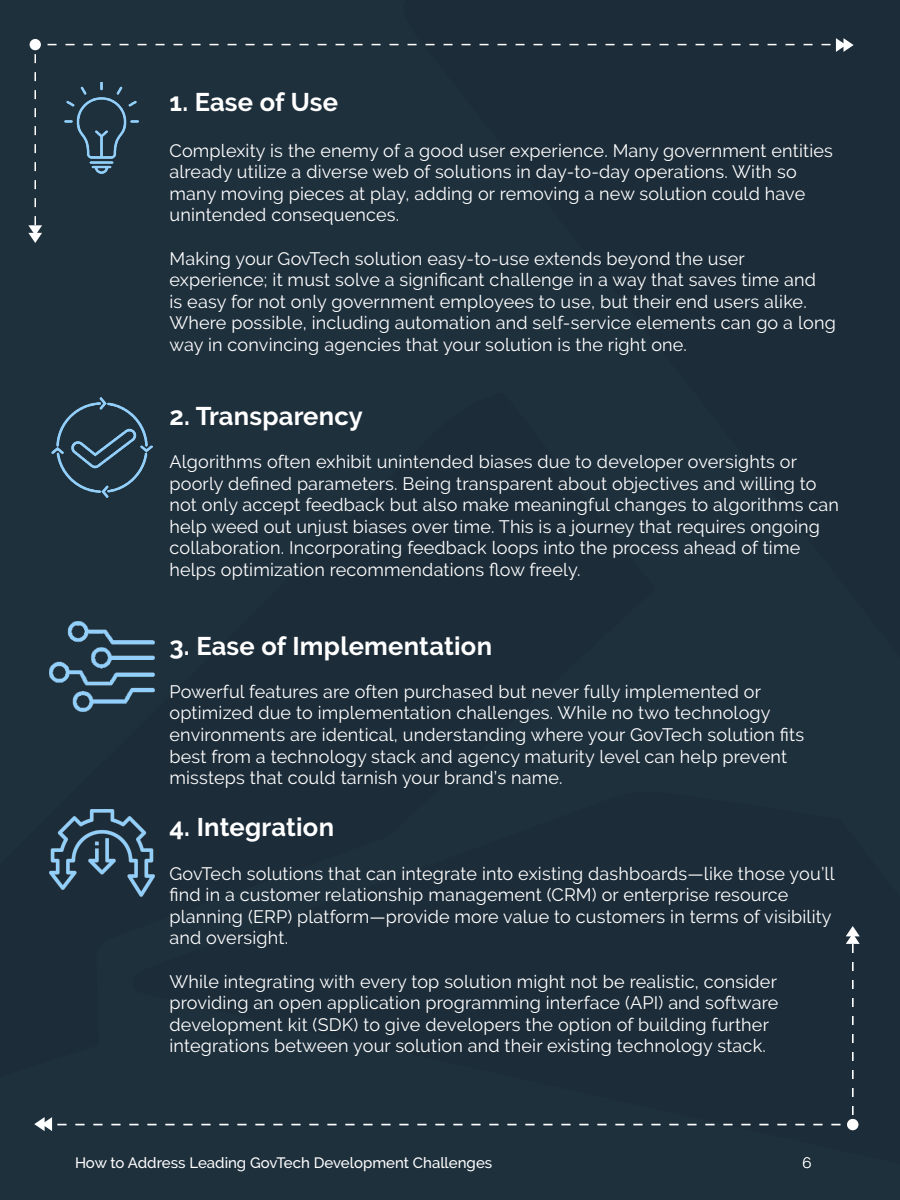
<style>
.page{position:relative;width:900px;height:1200px;background:#1f303d}
.page>*{position:absolute;margin:0;border:0;box-sizing:border-box;transform-origin:0 0}
.t1{font:700 25.5px "Raleway";letter-spacing:.01em;color:#fff}
.t2{font:18px/21.6px "Raleway";letter-spacing:.01em;color:#fff}
.t3{font:500 15px "Raleway";color:#fff}
.t4{font:300 15px "Raleway";color:#fff}
</style>
<div class="page">
<svg style="left:34px;top:1117px;width:32px;height:14px"></svg>
<svg style="left:846px;top:926px;width:14px;height:27px"></svg>
<div style="left:847px;top:1119px;width:11px;height:11px;background:#fff;border-radius:50%"></div>
<svg style="left:822px;top:38px;width:32px;height:14px"></svg>
<svg style="left:28px;top:216px;width:14px;height:27px"></svg>
<div style="left:30px;top:39px;width:11px;height:11px;background:#fff;border-radius:50%"></div>
<img style="left:65px;top:82px;width:74px;height:92px">
<img style="left:49px;top:622px;width:105px;height:90px">
<img style="left:51px;top:398px;width:101px;height:100px">
<img style="left:49px;top:809px;width:105px;height:87px">
<p class="t1" style="left:170px;top:87px;width:170px">1. Ease of Use</p>
<p class="t2" style="left:170px;top:139px;width:665px">Complexity is the enemy of a good user experience. Many government entities already utilize a diverse web of solutions in day-to-day operations. With so many moving pieces at play, adding or removing a new solution could have unintended consequences.</p>
<p class="t2" style="left:170px;top:247px;width:668px">Making your GovTech solution easy-to-use extends beyond the user experience; it must solve a significant challenge in a way that saves time and<br>is easy for not only government employees to use, but their end users alike.<br>Where possible, including automation and self-service elements can go a long way in convincing agencies that your solution is the right one.</p>
<p class="t1" style="left:170px;top:401px;width:195px">2. Transparency</p>
<p class="t2" style="left:170px;top:451px;width:671px">Algorithms often exhibit unintended biases due to developer oversights or poorly defined parameters. Being transparent about objectives and willing to not only accept feedback but also make meaningful changes to algorithms can help weed out unjust biases over time. This is a journey that requires ongoing collaboration. Incorporating feedback loops into the process ahead of time helps optimization recommendations flow freely.</p>
<p class="t1" style="left:170px;top:631px;width:324px">3. Ease of Implementation</p>
<p class="t2" style="left:170px;top:681px;width:636px">Powerful features are often purchased but never fully implemented or optimized due to implementation challenges. While no two technology environments are identical, understanding where your GovTech solution fits best from a technology stack and agency maturity level can help prevent missteps that could tarnish your brand’s name.</p>
<p class="t1" style="left:170px;top:813px;width:166px">4. Integration</p>
<p class="t2" style="left:170px;top:862px;width:667px">GovTech solutions that can integrate into existing dashboards—like those you’ll find in a customer relationship management (CRM) or enterprise resource planning (ERP) platform—provide more value to customers in terms of visibility and oversight.</p>
<p class="t2" style="left:170px;top:970px;width:610px">While integrating with every top solution might not be realistic, consider providing an open application programming interface (API) and software development kit (SDK) to give developers the option of building further integrations between your solution and their existing technology stack.</p>
<p class="t3" style="left:75px;top:1154px;width:419px">How to Address Leading GovTech Development Challenges</p>
<p class="t4" style="left:802px;top:1154px;width:10px">6</p>
</div>
